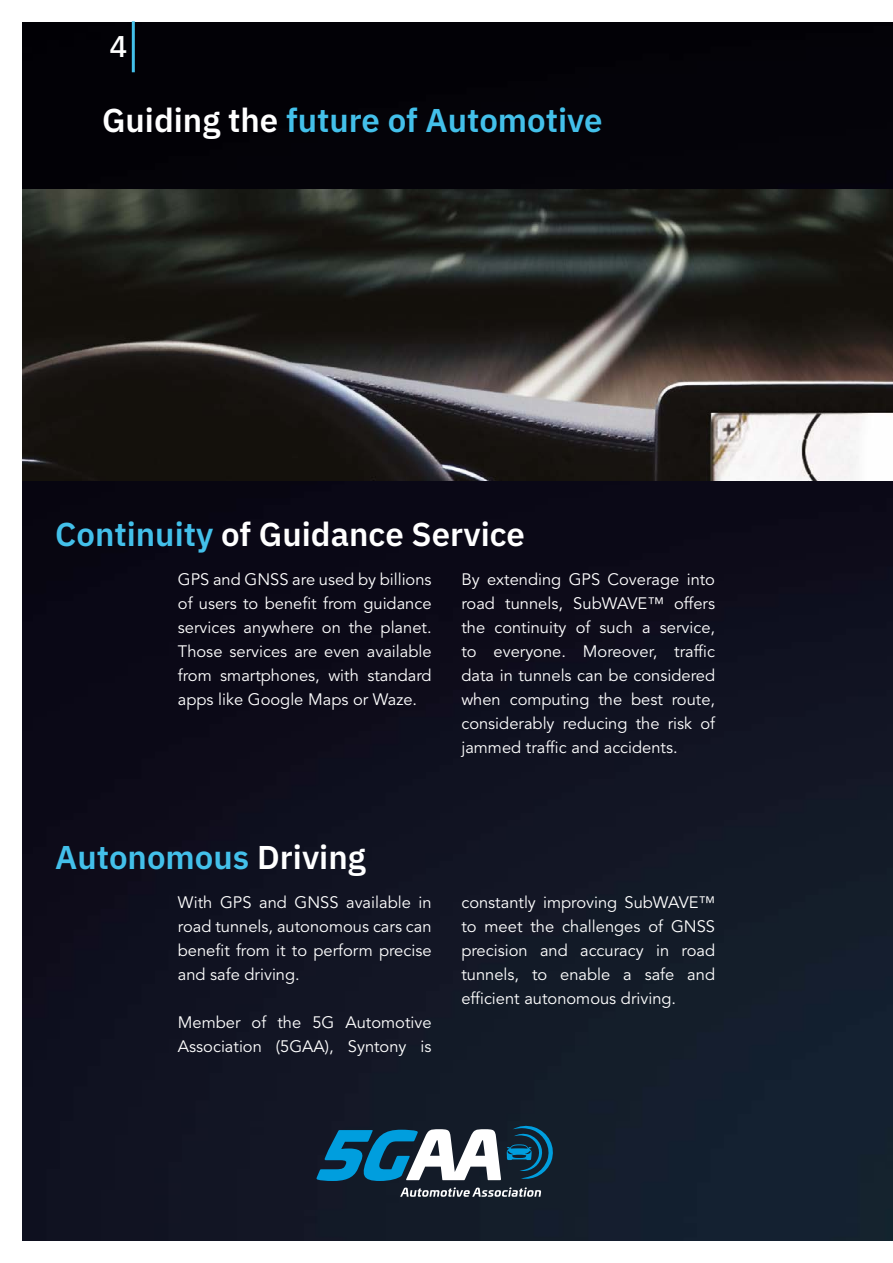
<style>
.page{position:relative;width:893px;height:1263px;background:#fff}
.page>*{position:absolute;margin:0;border:0;box-sizing:border-box;transform-origin:0 0}
.t1{font:600 33px "IBM Plex Sans";color:#43c0ea}
.t2{font:600 33px "IBM Plex Sans";color:#fff}
.t3{font:500 30px "IBM Plex Sans";color:#fff}
.t4{font:16.5px/24px "Avenir LT Std";color:#fff;text-align:justify}
.s1{color:#fff}
.s2{color:#43c0ea}
</style>
<div class="page">
<img style="left:22px;top:22px;width:871px;height:1219px">
<hr style="left:132px;top:21px;width:3px;height:51px;background:#43c0ea">
<img style="left:22px;top:189px;width:871px;height:291px">
<svg style="left:400px;top:1187px;width:141px;height:10px"></svg>
<svg style="left:316px;top:1129px;width:185px;height:52px"></svg>
<svg style="left:507px;top:1125px;width:49px;height:56px;background:#0e3e57"></svg>
<h2 class="t3" style="left:110px;top:23px;width:19px">4</h2>
<h1 class="t1" style="left:102px;top:94px;width:502px"><span class="s1">Guiding the</span> future of Automotive</h1>
<h1 class="t2" style="left:55px;top:508px;width:471px"><span class="s2">Continuity</span> of Guidance Service</h1>
<p class="t4" style="left:178px;top:568px;width:255px">GPS and GNSS are used by billions of users to benefit from guidance services anywhere on the planet.<br>Those services are even available from smartphones, with standard apps like Google Maps or Waze.</p>
<p class="t4" style="left:461px;top:568px;width:255px">By extending GPS Coverage into road tunnels, SubWAVE™ offers the continuity of such a service, to everyone. Moreover, traffic data in tunnels can be considered when computing the best route, considerably reducing the risk of jammed traffic and accidents.</p>
<h1 class="t1" style="left:55px;top:831px;width:312px">Autonomous <span class="s1">Driving</span></h1>
<p class="t4" style="left:178px;top:890px;width:255px">With GPS and GNSS available in road tunnels, autonomous cars can benefit from it to perform precise and safe driving.</p>
<p class="t4" style="left:178px;top:1010px;width:255px">Member of the 5G Automotive<br>Association (5GAA), Syntony is</p>
<p class="t4" style="left:461px;top:890px;width:255px">constantly improving SubWAVE™ to meet the challenges of GNSS precision and accuracy in road tunnels, to enable a safe and efficient autonomous driving.</p>
</div>
